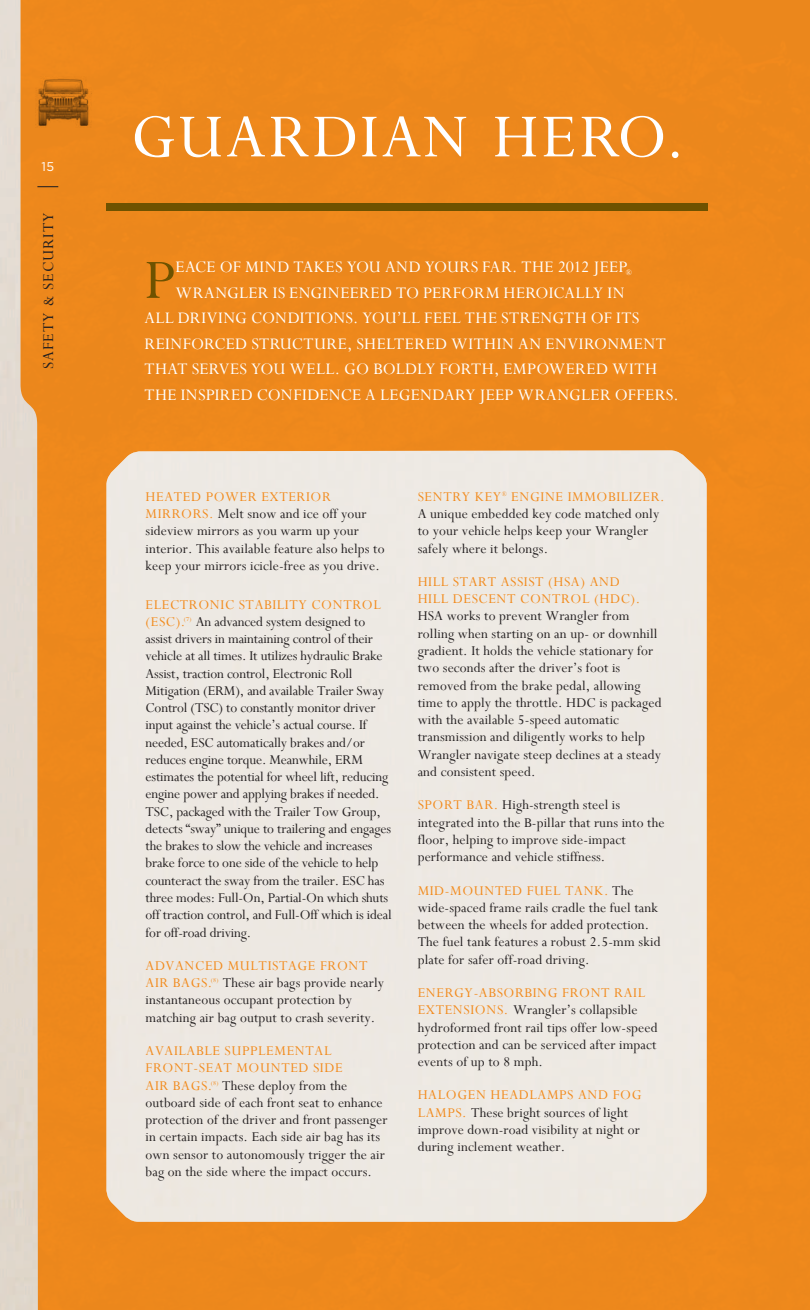
<style>
.page{position:relative;width:810px;height:1310px;background:#fff}
.page>*{position:absolute;margin:0;border:0;box-sizing:border-box;transform-origin:0 0}
.t1{font:69px "Perpetua";letter-spacing:.04em;color:#fff}
.t2{font:62.55px "Perpetua";color:#6e5200}
.t3{font:18px/25.5px "Perpetua";letter-spacing:.025em;color:#fff}
.t4{font:18px "Perpetua";color:#fff}
.t5{font:16.8px "Perpetua";letter-spacing:.06em;color:#231f20}
.t6{font:15px/17.2px "Perpetua";letter-spacing:.01em;color:#231f20}
.t7{font:15px/17.2px "Perpetua";letter-spacing:-.01em;color:#231f20}
.t8{font:15px/17.2px "Perpetua";letter-spacing:.04em;color:#f28b1d}
.t9{font:12.6px "Gotham";color:#fff}
.t10{font:6.75px "Perpetua";color:#f28b1d}
.s1{color:#f28b1d}
</style>
<div class="page">
<div style="left:0;top:0;width:21px;height:1310px;background:#e1d9d0"></div>
<div style="left:21px;top:0;width:789px;height:1310px;background:#ed881c"></div>
<div style="left:106px;top:203px;width:602px;height:7px;background:#6e5200"></div>
<div style="left:106px;top:450px;width:601px;height:771px;background:#ede9e3"></div>
<img style="left:35px;top:76px;width:57px;height:52px">
<svg style="left:37px;top:186px;width:21px;height:1px"></svg>
<p class="t9" style="left:42px;top:158px;width:14px">15</p>
<p class="t5" style="left:38px;top:369px;width:158px;rotate:-90deg">safety &amp; security</p>
<h1 class="t1" style="left:131px;top:93px;width:556px">guardian hero.</h1>
<p class="t3" style="left:176px;top:254px;width:458px;text-indent:44px">of mind takes you and yours far . The 2012 Jeep<sub>®<br></sub>WRANGLER is eng</p>
<h2 class="t2" style="left:144px;top:240px;width:28px">P</h2>
<p class="t3" style="left:176px;top:254px;width:11px">eace</p>
<p class="t3" style="left:323px;top:279px;width:17px">ineere</p>
<p class="t4" style="left:380px;top:281px;width:185px">d to perform heroicall</p>
<p class="t3" style="left:593px;top:279px;width:29px">y in</p>
<p class="t3" style="left:144px;top:305px;width:11px">all</p>
<p class="t3" style="left:178px;top:305px;width:266px">driving conditions. You’ll feel</p>
<p class="t3" style="left:465px;top:305px;width:67px">the streng</p>
<p class="t3" style="left:144px;top:305px;width:523px;text-indent:420px">th of its reinforced structure , sheltered within an environment that serves you well</p>
<p class="t3" style="left:335px;top:356px;width:227px">. Go boldly forth, empowere</p>
<p class="t3" style="left:596px;top:356px;width:63px">d with</p>
<p class="t3" style="left:144px;top:382px;width:187px">the inspired confidence</p>
<p class="t3" style="left:365px;top:382px;width:315px">A LEGENDARY Jeep WRANGLER offers.</p>
<p class="t6" style="left:146px;top:487px;width:241px;text-indent:116px"><span class="s1">exterior<br>mirr or s.</span> Melt snow and ice off your sideview mirrors as you warm up your interior. This available feature also helps to keep your mirrors icicle-free as you drive.</p>
<p class="t8" style="left:146px;top:595px;width:233px">Electronic stability Control (ESC).</p>
<p class="t8" style="left:146px;top:487px;width:92px">heated power</p>
<p class="t7" style="left:146px;top:612px;width:248px;text-indent:50px">An advanced system designed to assist drivers in maintaining control of their vehicle at all times. It utilizes hydraulic Brake Assist, traction control, Electronic Roll Mitigation (ERM), and available Trailer Sway Control (TS C) to constantly monitor driver input against the vehicle’s actual course. If needed, ESC automatically brakes and/or reduces engine torque. Meanwhile, ERM estimates the potential for wheel lift, reducing engine power and applying brakes if needed.<br>TS C, packaged with the Trailer Tow Group, detects “sway” unique to trailering and engages the brakes to slow the vehicle and increases brake force to one side of the vehicle to help counteract the sway from the trailer. ESC has three modes: Full-On, Partial-On which shuts off traction control, and Full-Off which is ideal for off-road driving.</p>
<p class="t8" style="left:146px;top:956px;width:40px">Advance</p>
<p class="t8" style="left:213px;top:956px;width:85px">d multistage</p>
<p class="t8" style="left:320px;top:956px;width:49px">front</p>
<p class="t8" style="left:146px;top:974px;width:68px">air bags.</p>
<p class="t10" style="left:211px;top:976px;width:9px">(8)</p>
<p class="t10" style="left:184px;top:614px;width:9px">(7)</p>
<p class="t6" style="left:146px;top:974px;width:240px;text-indent:77px">These air bags provide nearly instantaneous occupant protection by matching air bag output to crash severity.</p>
<p class="t8" style="left:146px;top:1042px;width:197px">AVAILABLE supplemental front-seat mounted side air bags.</p>
<p class="t6" style="left:146px;top:1076px;width:244px;text-indent:77px">These deploy from the outboard side of each front seat to enhance protection of the driver and front passenger in certain impacts. Each side air bag has its own sensor to autonomously trigger the air bag on the side where the impact occurs.</p>
<p class="t10" style="left:211px;top:1078px;width:9px">(8)</p>
<p class="t8" style="left:418px;top:487px;width:85px">SENTRY KEY</p>
<p class="t10" style="left:502px;top:489px;width:7px">®</p>
<p class="t8" style="left:511px;top:487px;width:67px">ENGINE IMMOBI</p>
<p class="t8" style="left:621px;top:487px;width:45px">LIZER.</p>
<p class="t6" style="left:418px;top:505px;width:243px">A unique embedded key code matched only to your vehicle helps keep your Wrangler safely where it belongs.</p>
<p class="t8" style="left:418px;top:573px;width:204px">Hill Start Assist (HSA) and hill descen</p>
<p class="t8" style="left:507px;top:590px;width:134px">t control (hdc).</p>
<p class="t6" style="left:418px;top:607px;width:245px">HSA works to prevent Wrangler from rolling when starting on an up- or downhill gradient. It holds the vehicle stationary for two seconds after the driver’s foot is removed from the brake pedal, allowing time to apply the throttle. HD C is packaged with the available 5-speed automatic transmission and diligently works to help Wrangler navigate steep declines at a steady and consistent speed.</p>
<p class="t6" style="left:418px;top:796px;width:248px"><span class="s1">SPO RT BAR.</span> High-strength steel is integrated into the B-pillar that runs into the floor, helping to improve side-impact performance and vehicle stiffness.</p>
<p class="t6" style="left:418px;top:881px;width:244px"><span class="s1">mid-mounted fuel tank.</span> The wide-spaced frame rails cradle the fuel tank between the wheels for added protection.<br>The fuel tank features a robust 2.5-mm skid plate for safer off-road driving.</p>
<p class="t8" style="left:418px;top:983px;width:19px">Energ</p>
<p class="t6" style="left:418px;top:983px;width:241px;text-indent:47px"><span class="s1">y-absorbing front rail exten sion s.</span> Wrangler’s collapsible hydroformed front rail tips offer low-speed protection and can be serviced after impact events of up to 8 mph.</p>
<p class="t8" style="left:418px;top:1086px;width:10px">Hal</p>
<p class="t8" style="left:446px;top:1086px;width:22px">ogen</p>
<p class="t6" style="left:418px;top:1086px;width:224px;text-indent:73px"><span class="s1">headlamps and fog la mps.</span> These bright sources of light improve down-road visibility at night or during inclement weather.</p>
</div>
